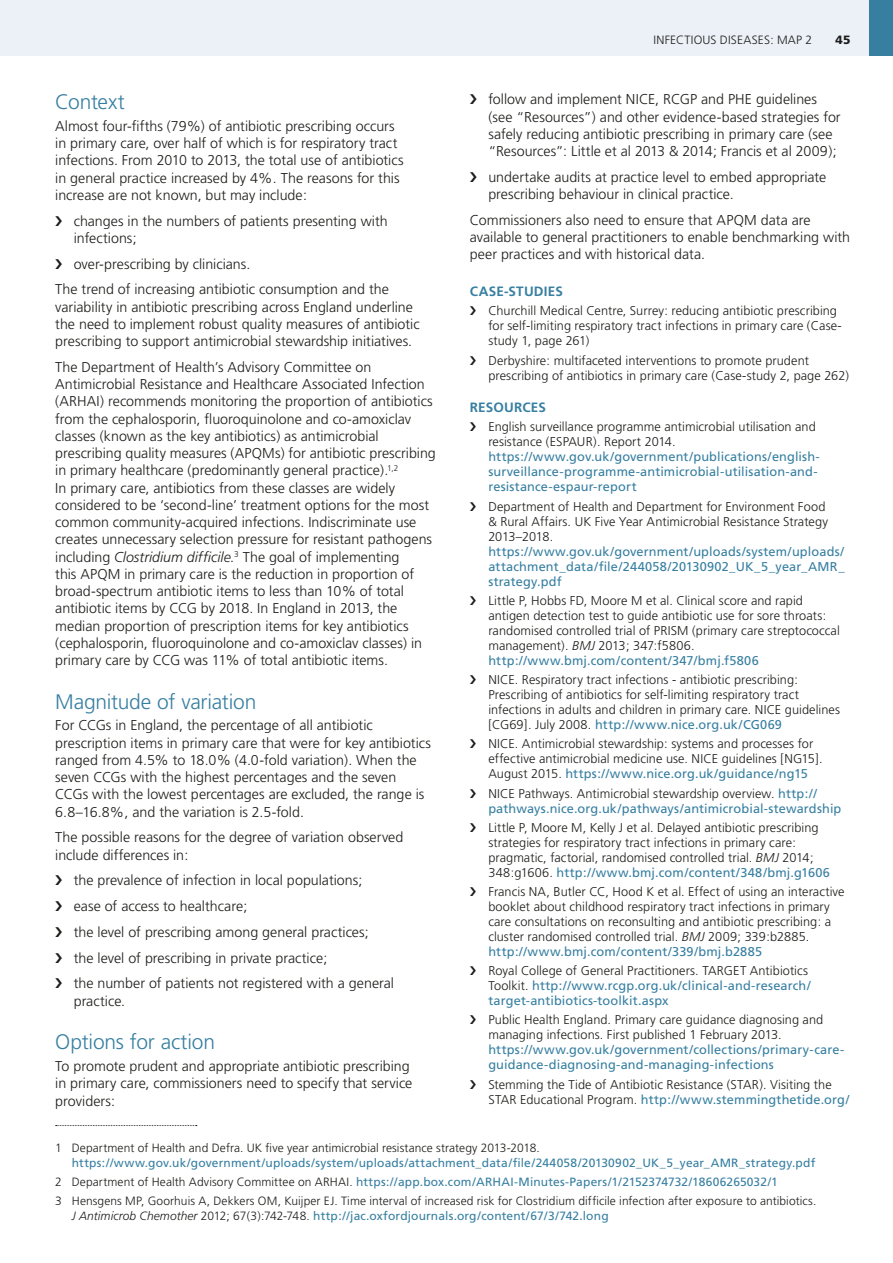
<style>
.page{position:relative;width:893px;height:1263px;background:#fff}
.page>*{position:absolute;margin:0;border:0;box-sizing:border-box;transform-origin:0 0}
.t1{font:300 21px "Frutiger";letter-spacing:-.01em;color:#377fa1}
.t2{font:300 14.25px/17.2px "Frutiger";color:#1d1d1b}
.t3{font:700 13.5px "Frutiger";letter-spacing:.01em;color:#377fa1}
.t4{font:300 12.75px/15px "Frutiger";letter-spacing:.005em;color:#1d1d1b}
.t5{font:12.75px/15px "Frutiger";letter-spacing:.01em;color:#377fa1}
.t6{font:12px/19.2px "Frutiger";letter-spacing:.01em;color:#377fa1}
.t7{font:300 12px "Frutiger";letter-spacing:.005em;color:#1d1d1b}
.t8{font:900 12px "Frutiger";color:#1d1d1b}
.s1{font-style:italic}
.s2{font-weight:400;color:#377fa1}
.s3{font-weight:300;color:#1d1d1b}
.s4{font-weight:300;font-style:italic;color:#1d1d1b}
</style>
<div class="page">
<div style="left:0;top:0;width:893px;height:55px;background:#ebf1f6"></div>
<div style="left:870px;top:0;width:23px;height:55px;background:#377fa1"></div>
<svg style="left:56px;top:1125px;width:141px;height:1px"></svg>
<p class="t7" style="left:653px;top:33px;width:160px">INFECTIOUS DISEASES: MAP 2</p>
<p class="t8" style="left:836px;top:32px;width:16px">45</p>
<p class="t2" style="left:488px;top:91px;width:354px">follow and implement NICE, RCGP and PHE guidelines (see “Resources”) and other evidence-based strategies for safely reducing antibiotic prescribing in primary care (see “Resources”: Little et al 2013 &amp; 2014; Francis et al 2009);</p>
<p class="t2" style="left:488px;top:168px;width:340px">undertake audits at practice level to embed appropriate prescribing behaviour in clinical practice.</p>
<p class="t2" style="left:470px;top:211px;width:382px">Commissioners also need to ensure that APQM data are available to general practitioners to enable benchmarking with peer practices and with historical data.</p>
<p class="t3" style="left:470px;top:283px;width:95px">CASE-STUDIES</p>
<p class="t4" style="left:488px;top:304px;width:355px">Churchill Medical Centre, Surrey: reducing antibiotic prescribing for self-limiting respiratory tract infections in primary care (Case&shy;study 1, page 261)</p>
<p class="t4" style="left:488px;top:353px;width:362px">Derbyshire: multifaceted interventions to promote prudent prescribing of antibiotics in primary care (Case-study 2, page 262)</p>
<p class="t3" style="left:470px;top:399px;width:77px">RESOURCES</p>
<p class="t4" style="left:488px;top:420px;width:329px">English surveillance programme antimicrobial utilisation and resistance (ESPAUR). Report 2014.</p>
<p class="t5" style="left:488px;top:449px;width:333px">https://www.gov.uk/government/publications/english&shy;surveillance-programme-antimicrobial-utilisation-and&shy;resistance-espaur-report</p>
<p class="t4" style="left:488px;top:499px;width:341px">Department of Health and Department for Environment Food &amp; Rural Affairs. UK Five Year Antimicrobial Resistance Strategy<br>2013–2018.</p>
<p class="t5" style="left:488px;top:544px;width:358px;text-align:justify">https://www.gov.uk/government/uploads/system/uploads/ attachment_data/file/244058/20130902_UK_5_year_AMR_ strategy.pdf</p>
<p class="t4" style="left:488px;top:593px;width:353px">Little P, Hobbs FD, Moore M et al. Clinical score and rapid antigen detection test to guide antibiotic use for sore throats: randomised controlled trial of PRISM (primary care streptococcal management). <span class="s1">BMJ</span> 2013; 347:f5806. <span class="s2">http://www.bmj.com/content/347/bmj.f5806</span></p>
<p class="t4" style="left:488px;top:672px;width:353px">NICE. Respiratory tract infections - antibiotic prescribing:<br>Prescribing of antibiotics for self-limiting respiratory tract infections in adults and children in primary care. NICE guidelines [CG69]. July 2008. <span class="s2">http://www.nice.org.uk/CG069</span></p>
<p class="t4" style="left:488px;top:736px;width:336px">NICE. Antimicrobial stewardship: systems and processes for effective antimicrobial medicine use. NICE guidelines [NG15].<br>August 2015. <span class="s2">https://www.nice.org.uk/guidance/ng15</span></p>
<p class="t5" style="left:488px;top:786px;width:354px"><span class="s3">NICE Pathways. Antimicrobial stewardship overview.</span> http:// pathways.nice.org.uk/pathways/antimicrobial-stewardship</p>
<p class="t4" style="left:488px;top:820px;width:343px">Little P, Moore M, Kelly J et al. Delayed antibiotic prescribing strategies for respiratory tract infections in primary care: pragmatic, factorial, randomised controlled trial. <span class="s1">BMJ</span> 2014; 348:g1606. <span class="s2">http://www.bmj.com/content/348/bmj.g1606</span></p>
<p class="t4" style="left:488px;top:884px;width:358px">Francis NA, Butler CC, Hood K et al. Effect of using an interactive booklet about childhood respiratory tract infections in primary care consultations on reconsulting and antibiotic prescribing: a cluster randomised controlled trial. <span class="s1">BMJ</span> 2009; 339:b2885. <span class="s2">http://www.bmj.com/content/339/bmj.b2885</span></p>
<p class="t5" style="left:488px;top:963px;width:324px"><span class="s3">Royal College of General Practitioners. TARGET Antibiotics<br>Toolkit.</span> http://www.rcgp.org.uk/clinical-and-research/ target-antibiotics-toolkit.aspx</p>
<p class="t4" style="left:488px;top:1013px;width:336px">Public Health England. Primary care guidance diagnosing and managing infections. First published 1 February 2013.</p>
<p class="t5" style="left:488px;top:1042px;width:357px">https://www.gov.uk/government/collections/primary-care&shy;guidance-diagnosing-and-managing-infections</p>
<p class="t4" style="left:488px;top:1077px;width:363px">Stemming the Tide of Antibiotic Resistance (STAR). Visiting the<br>STAR Educational Program. <span class="s2">http://www.stemmingthetide.org/</span></p>
<p class="t7" style="left:55px;top:1141px;width:486px">1 Department of Health and Defra. UK five year antimicrobial resistance strategy 2013-2018.</p>
<p class="t6" style="left:55px;top:1153px;width:763px;text-indent:16px">https://www.gov.uk/government/uploads/system/uploads/attachment_data/file/244058/20130902_UK_5_year_AMR_strategy.pdf<br><span class="s3">2 Department of Health Advisory Committee on ARHAI.</span> https://app.box.com/ARHAI-Minutes-Papers/1/2152374732/18606265032/1<br><span class="s3">3 Hensgens MP, Goorhuis A, Dekkers OM, Kuijper EJ. Time interval of increased risk for Clostridium difficile infection after exposure to antibiotics.</span></p>
<p class="t6" style="left:72px;top:1207px;width:538px"><span class="s4">J Antimicrob Chemother</span> <span class="s3">2012; 67(3):742-748.</span> http://jac.oxfordjournals.org/content/67/3/742.long</p>
<h1 class="t1" style="left:55px;top:90px;width:71px">Context</h1>
<p class="t2" style="left:55px;top:117px;width:350px">Almost four-fifths (79%) of antibiotic prescribing occurs in primary care, over half of which is for respiratory tract infections. From 2010 to 2013, the total use of antibiotics in general practice increased by 4%. The reasons for this increase are not known, but may include:</p>
<p class="t2" style="left:74px;top:212px;width:316px">changes in the numbers of patients presenting with infections;</p>
<p class="t2" style="left:55px;top:251px;width:335px;line-height:25.8px;text-indent:18px">over-prescribing by clinicians.<br>The trend of increasing antibiotic consumption and the</p>
<p class="t2" style="left:55px;top:298px;width:366px">variability in antibiotic prescribing across England underline the need to implement robust quality measures of antibiotic prescribing to support antimicrobial stewardship initiatives.</p>
<p class="t2" style="left:55px;top:359px;width:382px">The Department of Health’s Advisory Committee on Antimicrobial Resistance and Healthcare Associated Infection (ARHAI) recommends monitoring the proportion of antibiotics from the cephalosporin, fluoroquinolone and co-amoxiclav classes (known as the key antibiotics) as antimicrobial prescribing quality measures (APQMs) for antibiotic prescribing in primary healthcare (predominantly general practice).<sup>1,2<br></sup>In primary care, antibiotics from these classes are widely considered to be ‘second-line’ treatment options for the most common community-acquired infections. Indiscriminate use creates unnecessary selection pressure for resistant pathogens including <span class="s1">Clostridium difficile</span>.<sup>3</sup> The goal of implementing<br>this APQM in primary care is the reduction in proportion of broad-spectrum antibiotic items to less than 10% of total antibiotic items by CCG by 2018. In England in 2013, the median proportion of prescription items for key antibiotics (cephalosporin, fluoroquinolone and co-amoxiclav classes) in primary care by CCG was 11% of total antibiotic items.</p>
<h1 class="t1" style="left:55px;top:690px;width:203px">Magnitude of variation</h1>
<p class="t2" style="left:55px;top:717px;width:377px">For CCGs in England, the percentage of all antibiotic prescription items in primary care that were for key antibiotics ranged from 4.5% to 18.0% (4.0-fold variation). When the seven CCGs with the highest percentages and the seven CCGs with the lowest percentages are excluded, the range is 6.8–16.8%, and the variation is 2.5-fold.</p>
<p class="t2" style="left:55px;top:829px;width:350px">The possible reasons for the degree of variation observed include differences in:</p>
<p class="t2" style="left:74px;top:868px;width:322px;line-height:25.8px">the prevalence of infection in local populations;<br>ease of access to healthcare;<br>the level of prescribing among general practices;<br>the level of prescribing in private practice;<br>the number of patients not registered with a general</p>
<p class="t2" style="left:74px;top:992px;width:53px">practice.</p>
<h1 class="t1" style="left:55px;top:1030px;width:161px">Options for action</h1>
<p class="t2" style="left:55px;top:1058px;width:359px">To promote prudent and appropriate antibiotic prescribing in primary care, commissioners need to specify that service providers:</p>
</div>
